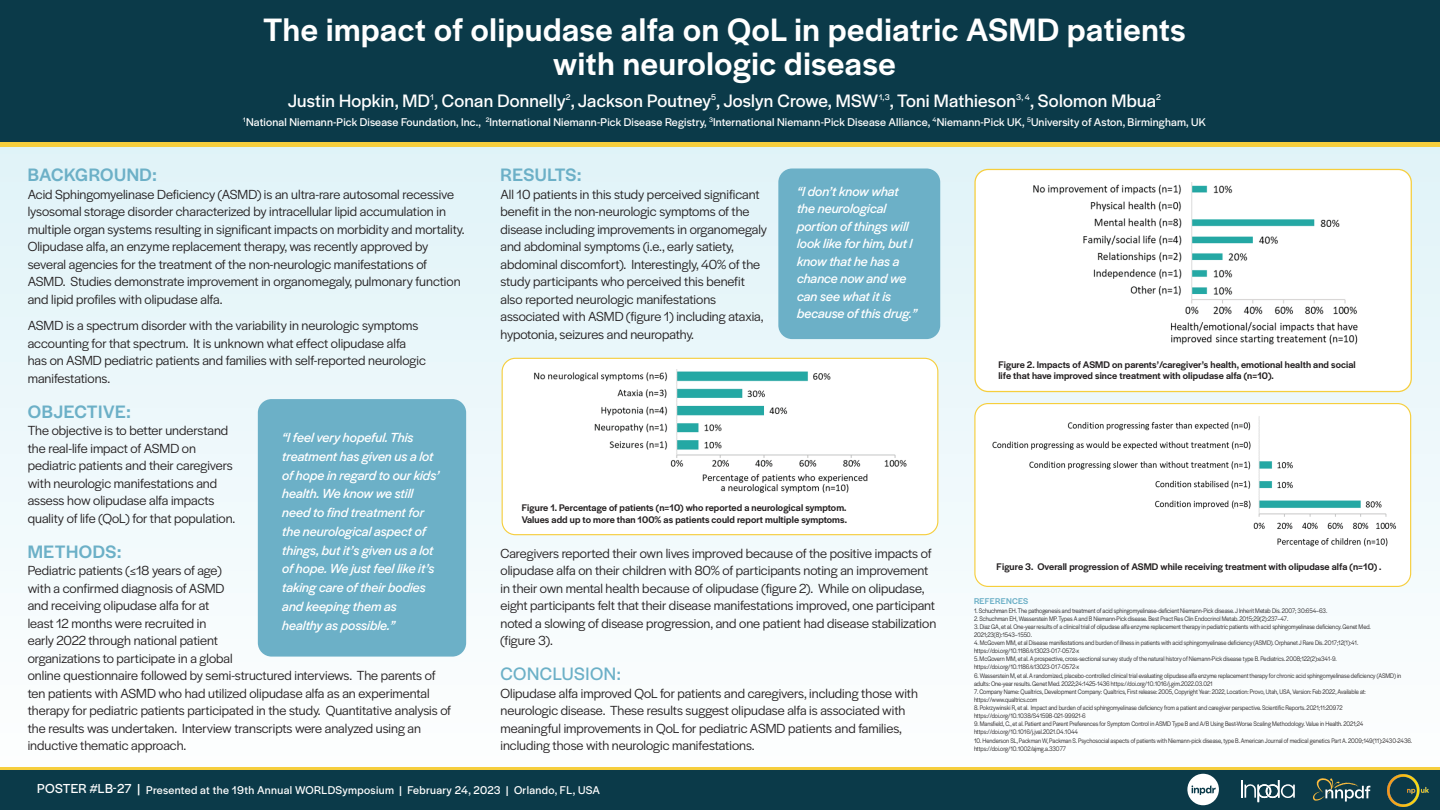
<style>
.page{position:relative;width:1440px;height:810px;background:#fff}
.page>*{position:absolute;margin:0;border:0;box-sizing:border-box;transform-origin:0 0}
.t1{font:500 33.75px/33.8px "Halyard Display";letter-spacing:.025em;color:#fff;text-align:center}
.t2{font:18.75px "Halyard Display";letter-spacing:.015em;color:#fff}
.t3{font:500 18.75px "Halyard Display";letter-spacing:.025em;color:#6cb0c7}
.t4{font:18.75px "Halyard Display";letter-spacing:.03em;color:#6cb0c7}
.t5{font:13.75px/17.5px "Halyard Display";color:#231f20}
.t6{font:italic 13.75px/18.8px "Halyard Display";color:#fff}
.t7{font:11.75px "Halyard Display";letter-spacing:.015em;color:#fff}
.t8{font:500 10px/11.9px "Halyard Display";letter-spacing:.01em;color:#231f20}
.t9{font:500 8.75px "Halyard Display";letter-spacing:.03em;color:#6cb0c7}
.t10{font:6.88px/8.1px "Halyard Display";color:#231f20;scale:.88 1}
.s1{font-size:13.62px}
.s2{font-family:"Myriad Pro"}
</style>
<div class="page">
<div style="left:0;top:144px;width:1439px;height:647px;background:linear-gradient(to bottom,#e0f2f5,#feffff)"></div>
<div style="left:0;top:0;width:1439px;height:146px;background:linear-gradient(to right,#f6ce3d,#f6ce3d)"></div>
<div style="left:0;top:0;width:1439px;height:141px;background:#0b3a49"></div>
<div style="left:0;top:768px;width:1439px;height:33px;background:#f6ce3d"></div>
<div style="left:0;top:770px;width:1439px;height:40px;background:#0b3a49"></div>
<svg style="left:1313px;top:778px;width:57px;height:24px"></svg>
<svg style="left:1187px;top:774px;width:32px;height:31px"></svg>
<svg style="left:1241px;top:780px;width:53px;height:22px"></svg>
<img style="left:1388px;top:774px;width:40px;height:32px">
<div style="left:258px;top:399px;width:208px;height:258px;background:#6cb0c7;border-radius:14px"></div>
<div style="left:778px;top:168px;width:162px;height:171px;background:#6cb0c7;border-radius:14px"></div>
<svg style="left:974px;top:169px;width:437px;height:223px"></svg>
<img style="left:1030px;top:183px;width:332px;height:163px">
<svg style="left:974px;top:403px;width:437px;height:184px"></svg>
<img style="left:992px;top:416px;width:404px;height:134px">
<svg style="left:501px;top:358px;width:437px;height:177px"></svg>
<img style="left:532px;top:369px;width:375px;height:124px">
<h1 class="t1" style="left:263px;top:11px;width:924px">The impact of olipudase alfa on QoL in pediatric ASMD patients with neurologic disease</h1>
<h2 class="t2" style="left:288px;top:87px;width:874px">Justin Hopkin, MD<sup>1</sup>, Conan Donnelly<sup>2</sup>, Jackson Poutney<sup>5</sup>, Joslyn Crowe, MSW<sup>1,3</sup>, Toni Mathieson<sup>3,</sup> <sup>4</sup>, Solomon Mbua<sup>2</sup></h2>
<p class="t7" style="left:243px;top:114px;width:964px"><sup>1</sup>National Niemann-Pick Disease Foundation, Inc., <sup>2</sup>International Niemann-Pick Disease Registry, <sup>3</sup>International Niemann-Pick Disease Alliance, <sup>4</sup>Niemann-Pick UK, <sup>5</sup>University of Aston, Birmingham, UK</p>
<h2 class="t3" style="left:28px;top:162px;width:130px">BACKGROUND:</h2>
<p class="t5" style="left:28px;top:185px;width:438px">Acid Sphingomyelinase Deficiency (ASMD) is an ultra-rare autosomal recessive lysosomal storage disorder characterized by intracellular lipid accumulation in multiple organ systems resulting in significant impacts on morbidity and mortality.<br>Olipudase alfa, an enzyme replacement therapy, was recently approved by several agencies for the treatment of the non-neurologic manifestations of ASMD. Studies demonstrate improvement in organomegaly, pulmonary function and lipid profiles with olipudase alfa.</p>
<p class="t5" style="left:28px;top:316px;width:399px">ASMD is a spectrum disorder with the variability in neurologic symptoms accounting for that spectrum. It is unknown what effect olipudase alfa has on ASMD pediatric patients and families with self-reported neurologic manifestations.</p>
<h2 class="t3" style="left:28px;top:398px;width:104px">OBJECTIVE:</h2>
<p class="t5" style="left:28px;top:421px;width:209px">The objective is to better understand the real-life impact of ASMD on pediatric patients and their caregivers with neurologic manifestations and assess how olipudase alfa impacts quality of life (QoL) for that population.</p>
<h2 class="t3" style="left:28px;top:538px;width:95px">METHODS:</h2>
<p class="t5" style="left:28px;top:561px;width:425px">Pediatric patients (≤18 years of age)<br>with a confirmed diagnosis of ASMD<br>and receiving olipudase alfa for at<br>least 12 months were recruited in<br>early 2022 through national patient<br>organizations to participate in a global<br>online questionnaire followed by semi-structured interviews. The parents of ten patients with ASMD who had utilized olipudase alfa as an experimental therapy for pediatric patients participated in the study. Quantitative analysis of the results was undertaken. Interview transcripts were analyzed using an inductive thematic approach.</p>
<p class="t6" style="left:282px;top:427px;width:159px">“I feel very hopeful. This treatment has given us a lot of hope in regard to our kids’ health. We know we still need to find treatment for the neurological aspect of things, but it’s given us a lot of hope. We just feel like it’s taking care of their bodies and keeping them as healthy as possible.”</p>
<h2 class="t3" style="left:500px;top:162px;width:82px">RESULTS:</h2>
<p class="t5" style="left:500px;top:185px;width:268px">All 10 patients in this study perceived significant benefit in the non-neurologic symptoms of the disease including improvements in organomegaly and abdominal symptoms (i.e., early satiety, abdominal discomfort). Interestingly, 40% of the study participants who perceived this benefit also reported neurologic manifestations associated with ASMD (figure 1) including ataxia, hypotonia, seizures and neuropathy.</p>
<p class="t6" style="left:797px;top:182px;width:122px;line-height:17.5px">“I don’t know what the neurological portion of things will look like for him, but I know that he has a chance now and we can see what it is because of this drug.”</p>
<p class="t8" style="left:522px;top:501px;width:326px">Figure 1. Percentage of patients (n=10) who reported a neurological symptom.<br>Values add up to more than 100% as patients could report multiple symptoms.</p>
<p class="t5" style="left:500px;top:544px;width:437px">Caregivers reported their own lives improved because of the positive impacts of olipudase alfa on their children with 80% of participants noting an improvement in their own mental health because of olipudase (figure 2). While on olipudase, eight participants felt that their disease manifestations improved, one participant noted a slowing of disease progression, and one patient had disease stabilization (figure 3).</p>
<h2 class="t4" style="left:500px;top:661px;width:122px">CONCLUSION:</h2>
<p class="t5" style="left:500px;top:684px;width:419px">Olipudase alfa improved QoL for patients and caregivers, including those with neurologic disease. These results suggest olipudase alfa is associated with meaningful improvements in QoL for pediatric ASMD patients and families, including those with neurologic manifestations.</p>
<p class="t7" style="left:37px;top:782px;width:564px"><span class="s1">POSTER #LB-27 |</span> Presented at the 19th Annual WORLDSymposium | February 24, 2023 | Orlando, FL, USA</p>
<p class="t8" style="left:998px;top:358px;width:359px">Figure 2. Impacts of ASMD on parents’/caregiver’s health, emotional health and social life that have improved since treatment with olipudase alfa (n=10).</p>
<p class="t8" style="left:996px;top:561px;width:386px">Figure 3. Overall progression of ASMD while receiving treatment with olipudase alfa (n=10) .</p>
<p class="t9" style="left:974px;top:595px;width:56px">REFERENCES</p>
<p class="t10" style="left:974px;top:606px;width:403px">1. Schuchman EH. The pathogenesis and treatment of acid sphingomyelinase-deficient Niemann-Pick disease. J Inherit Metab Dis. 2007; 30:654–63.</p>
<p class="t10" style="left:974px;top:614px;width:358px">2. Schuchman EH, Wasserstein MP. Types A and B Niemann-Pick disease. Best Pract Res Clin Endocrinol Metab. 2015;29(2):237–47.</p>
<p class="t10" style="left:974px;top:622px;width:452px">3. Diaz GA, et al. One-year results of a clinical trial of olipudase alfa enzyme replacement therapy in pediatric patients with acid sphingomyelinase deficiency. Genet Med.<br>2021;23(8):1543–1550.</p>
<p class="t10" style="left:974px;top:638px;width:438px">4. McGovern MM, et al Disease manifestations and burden of illness in patients with acid sphingomyelinase deficiency (ASMD). Orphanet J Rare Dis. 2017;12(1):41. https://doi.org/10.1186/s13023-017-0572-x</p>
<p class="t10" style="left:974px;top:655px;width:413px">5. McGovern MM, et al. A prospective, cross-sectional survey study of the natural history of Niemann-Pick disease type B. Pediatrics. 2008;122(2):e341-9. https://doi.org/10.1186/s13023-017-0572-x</p>
<p class="t10" style="left:974px;top:671px;width:487px">6. Wasserstein M, et al. A randomized, placebo-controlled clinical trial evaluating olipudase alfa enzyme replacement therapy for chronic acid sphingomyelinase deficiency (ASMD) in adults: One-year results. Genet Med. 2022;24:1425-1436 https://doi.org/10.1016/j.gim.2022.03.021</p>
<p class="t10" style="left:974px;top:687px;width:447px">7. Company Name: Qualtrics, Development Company: Qualtrics, First release: 2005, Copyright Year: 2022, Location: Provo, Utah, USA, Version: Feb 2022, Available at: https://www.qualtrics.com</p>
<p class="t10" style="left:974px;top:703px;width:420px">8. Pokrzywinski R, et al. Impact and burden of acid sphingomyelinase deficiency from a patient and caregiver perspective. Scientific Reports. 2021;11:20972 https://doi.org/10.1038/S41598-021-99921-6</p>
<p class="t10" style="left:974px;top:720px;width:444px">9. Mansfield, C., et al. Patient and Parent Preferences for Symptom Control in ASMD Type B and A/B Using Best-Worse Scaling Methodology. Value in Health. 2021;24 https://doi.org/10.1016/j.jval.2021.04.1044</p>
<p class="t10" style="left:974px;top:736px;width:499px">10. Henderson SL, Packman W, Packman S. Psychosocial aspects of patients with Niemann<span class="s2">‐</span>pick disease, type B. American Journal of medical genetics Part A. 2009;149(11):2430-2436. https://doi.org/10.1002/ajmg.a.33077</p>
</div>
